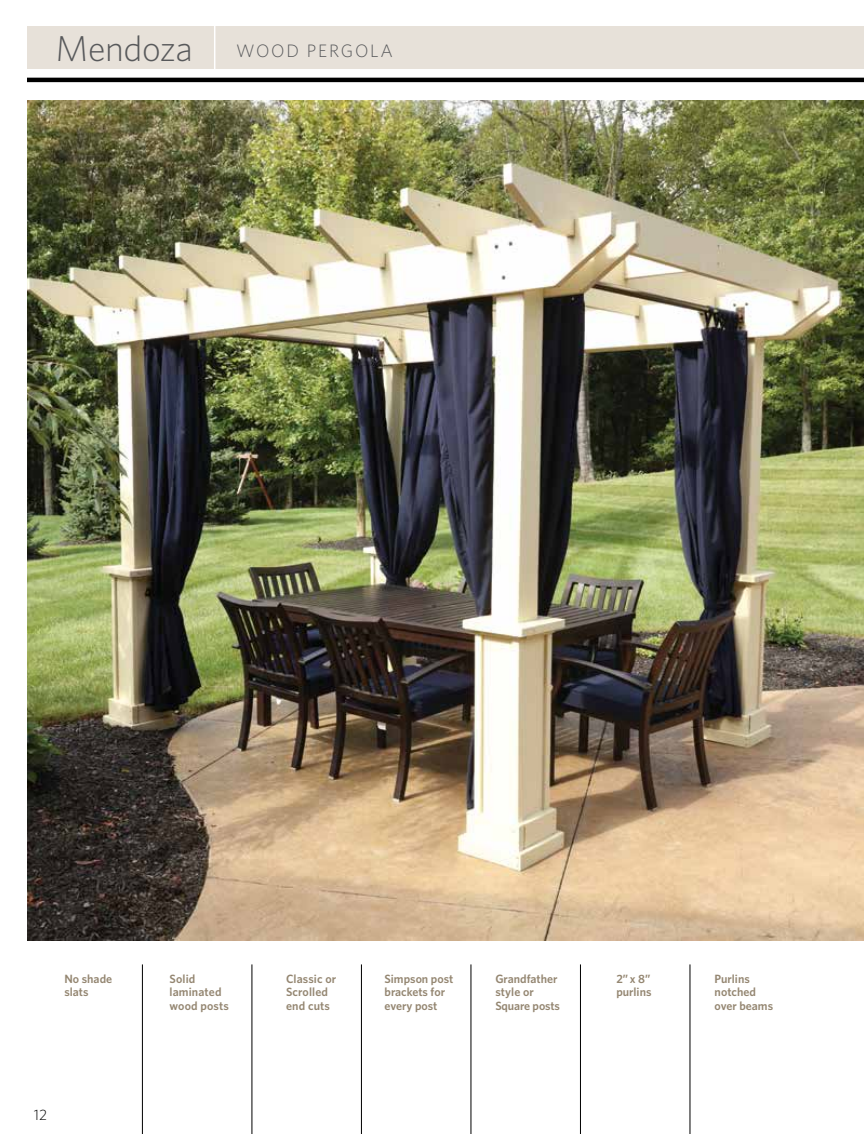
<style>
.page{position:relative;width:864px;height:1134px;background:#fff}
.page>*{position:absolute;margin:0;border:0;box-sizing:border-box;transform-origin:0 0}
.t1{font:300 18px "Whitney";letter-spacing:.1em;color:#58595b}
.t2{font:300 15px "Whitney";color:#000}
.t3{font:600 12px/13.5px "Whitney";color:#948671}
.s1{font-size:36px}
</style>
<div class="page">
<img style="left:27px;top:100px;width:837px;height:840px">
<hr style="left:27px;top:78px;width:837px;height:4px;background:#000">
<div style="left:27px;top:27px;width:837px;height:42px;background:#e7e1d9"></div>
<hr style="left:252px;top:964px;width:1px;height:170px;background:#000">
<hr style="left:580px;top:964px;width:1px;height:170px;background:#000">
<hr style="left:471px;top:964px;width:1px;height:170px;background:#000">
<hr style="left:361px;top:964px;width:1px;height:170px;background:#000">
<hr style="left:142px;top:964px;width:1px;height:170px;background:#000">
<hr style="left:690px;top:964px;width:1px;height:170px;background:#000">
<hr style="left:214px;top:23px;width:1px;height:50px;background:#fff">
<h1 class="t1" style="left:56px;top:40px;width:339px"><span class="s1">Mendoza</span> WOOD PERGOLA</h1>
<p class="t3" style="left:64px;top:971px;width:49px">No shade slats</p>
<p class="t3" style="left:286px;top:971px;width:52px">Classic or<br>Scrolled end cuts</p>
<p class="t3" style="left:385px;top:971px;width:70px">Simpson post brackets for every post</p>
<p class="t3" style="left:616px;top:971px;width:37px">2” x 8” purlins</p>
<p class="t3" style="left:170px;top:971px;width:61px">Solid laminated wood posts</p>
<p class="t3" style="left:715px;top:971px;width:60px">Purlins notched over beams</p>
<p class="t3" style="left:495px;top:971px;width:66px">Grandfather style or<br>Square posts</p>
<p class="t2" style="left:34px;top:1106px;width:15px">12</p>
</div>
